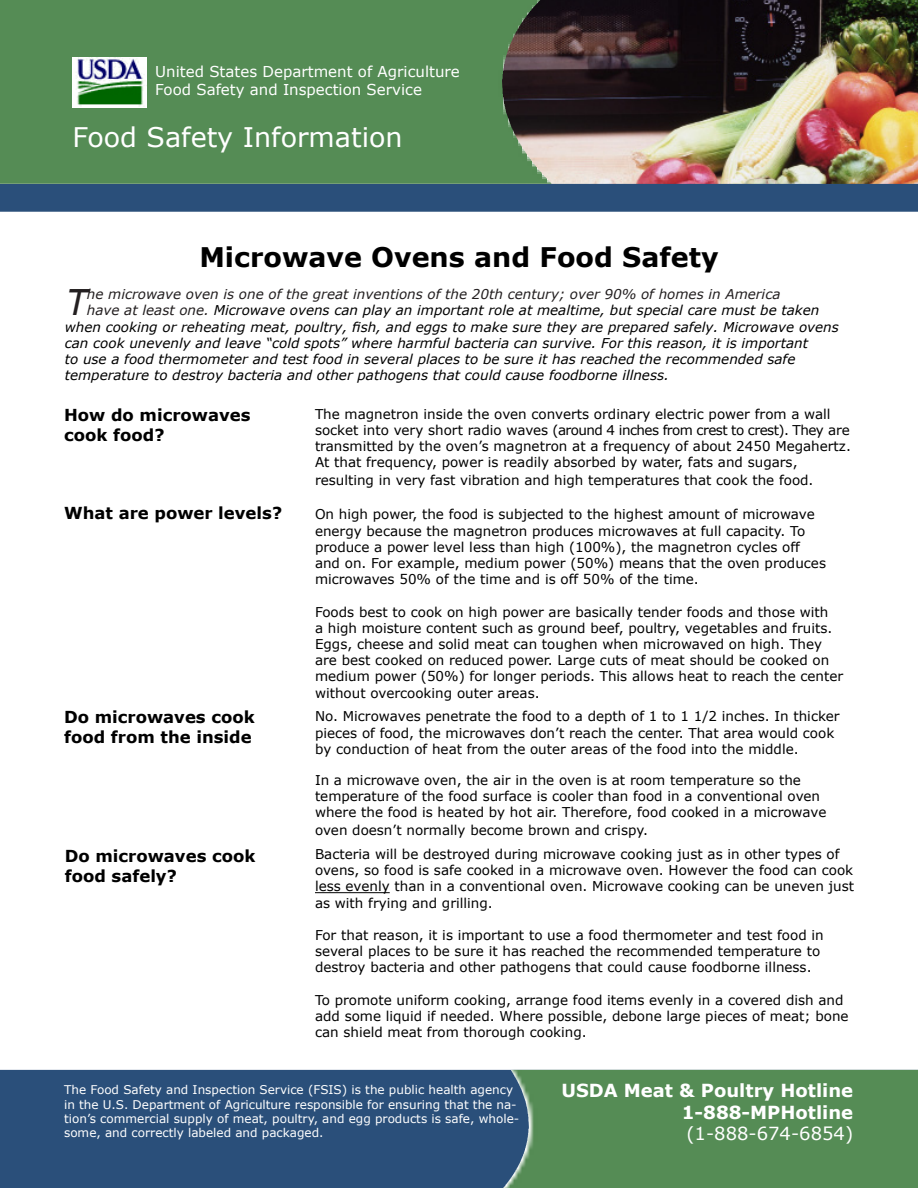
<style>
.page{position:relative;width:918px;height:1188px;background:#fff}
.page>*{position:absolute;margin:0;border:0;box-sizing:border-box;transform-origin:0 0}
.t1{font:italic 36.15px "Arial";color:#231f20}
.t2{font:700 27px "Verdana";color:#000}
.t3{font:27px "Verdana";color:#fff}
.t4{font:700 18px/21.6px "Verdana";color:#fff;text-align:right}
.t5{font:18px "Verdana";color:#fff}
.t6{font:700 16.5px/19.8px "Verdana";color:#000}
.t7{font:15px/18px "Verdana";color:#fff}
.t8{font:13.5px/16.2px "Verdana";color:#000}
.t9{font:italic 13.5px "Verdana";color:#000}
.t10{font:italic 13.5px "Verdana";color:#231f20}
.t11{font:12px/14.4px "Verdana";color:#fff}
.s1{color:#231f20}
</style>
<div class="page">
<img style="left:551px;top:0;width:367px;height:184px">
<div style="left:0;top:1070px;width:503px;height:118px;background:#2a4f7a"></div>
<div style="left:503px;top:1070px;width:415px;height:118px;background:#558c55"></div>
<div style="left:0;top:184px;width:918px;height:28px;background:#2a4f7a"></div>
<img style="left:0;top:0;width:551px;height:184px">
<img style="left:73px;top:58px;width:74px;height:49px">
<hr style="left:315px;top:892px;width:75px;height:1px;background:#000">
<p class="t7" style="left:155px;top:62px;width:306px">United States Department of Agriculture<br>Food Safety and Inspection Service</p>
<h2 class="t3" style="left:73px;top:120px;width:332px">Food Safety Information</h2>
<h2 class="t2" style="left:199px;top:240px;width:521px">Microwave Ovens and Food Safety</h2>
<p class="t10" style="left:87px;top:286px;width:695px">he microwave oven is one of the great inventions of the 20th century; over 90% of homes in America</p>
<p class="t9" style="left:87px;top:302px;width:734px"><span class="s1">have at least one.</span> Microwave ovens can play an important role at mealtime, but special care must be taken</p>
<p class="t9" style="left:65px;top:318px;width:776px">when cooking or reheating meat, poultry, fish, and eggs to make sure they are prepared safely. Microwave ovens</p>
<p class="t9" style="left:65px;top:334px;width:745px">can cook unevenly and leave “cold spots” where harmful bacteria can survive. For this reason, it is important</p>
<p class="t9" style="left:65px;top:350px;width:732px">to use a food thermometer and test food in several places to be sure it has reached the recommended safe</p>
<p class="t9" style="left:65px;top:367px;width:606px">temperature to destroy bacteria and other pathogens that could cause foodborne illness.</p>
<p class="t8" style="left:315px;top:405px;width:537px">The magnetron inside the oven converts ordinary electric power from a wall socket into very short radio waves (around 4 inches from crest to crest). They are transmitted by the oven’s magnetron at a frequency of about 2450 Megahertz.<br>At that frequency, power is readily absorbed by water, fats and sugars,</p>
<p class="t8" style="left:315px;top:472px;width:500px">resulting in very fast vibration and high temperatures that cook the food.</p>
<p class="t8" style="left:315px;top:506px;width:513px">On high power, the food is subjected to the highest amount of microwave energy because the magnetron produces microwaves at full capacity. To produce a power level less than high (100%), the magnetron cycles off and on. For example, medium power (50%) means that the oven produces microwaves 50% of the time and is off 50% of the time.</p>
<p class="t8" style="left:315px;top:603px;width:530px">Foods best to cook on high power are basically tender foods and those with<br>a high moisture content such as ground beef, poultry, vegetables and fruits.<br>Eggs, cheese and solid meat can toughen when microwaved on high. They are best cooked on reduced power. Large cuts of meat should be cooked on medium power (50%) for longer periods. This allows heat to reach the center without overcooking outer areas.</p>
<p class="t8" style="left:315px;top:708px;width:526px">No. Microwaves penetrate the food to a depth of 1 to 1 1/2 inches. In thicker pieces of food, the microwaves don’t reach the center. That area would cook by conduction of heat from the outer areas of the food into the middle.</p>
<p class="t8" style="left:315px;top:772px;width:513px">In a microwave oven, the air in the oven is at room temperature so the temperature of the food surface is cooler than food in a conventional oven where the food is heated by hot air. Therefore, food cooked in a microwave</p>
<p class="t8" style="left:315px;top:818px;width:526px;line-height:23.7px">oven doesn’t normally become brown and crispy.<br>Bacteria will be destroyed during microwave cooking just as in other types of</p>
<p class="t8" style="left:315px;top:862px;width:541px;text-align:justify">ovens, so food is safe cooked in a microwave oven. However the food can cook less evenly than in a conventional oven. Microwave cooking can be uneven just as with frying and grilling.</p>
<p class="t8" style="left:315px;top:927px;width:510px">For that reason, it is important to use a food thermometer and test food in several places to be sure it has reached the recommended temperature to destroy bacteria and other pathogens that could cause foodborne illness.</p>
<p class="t8" style="left:315px;top:991px;width:535px">To promote uniform cooking, arrange food items evenly in a covered dish and add some liquid if needed. Where possible, debone large pieces of meat; bone can shield meat from thorough cooking.</p>
<h1 class="t1" style="left:65px;top:279px;width:24px">T</h1>
<p class="t6" style="left:64px;top:405px;width:188px">How do microwaves cook food?</p>
<p class="t6" style="left:64px;top:503px;width:220px">What are power levels?</p>
<p class="t6" style="left:64px;top:706px;width:192px">Do microwaves cook food from the inside</p>
<p class="t6" style="left:65px;top:845px;width:192px">Do microwaves cook food safely?</p>
<p class="t11" style="left:64px;top:1082px;width:457px">The Food Safety and Inspection Service (FSIS) is the public health agency in the U.S. Department of Agriculture responsible for ensuring that the na&shy;tion’s commercial supply of meat, poultry, and egg products is safe, whole&shy;some, and correctly labeled and packaged.</p>
<h3 class="t4" style="left:561px;top:1079px;width:293px">USDA Meat &amp; Poultry Hotline<br>1-888-MPHotline</h3>
<h3 class="t5" style="left:686px;top:1122px;width:168px">(1-888-674-6854)</h3>
</div>
